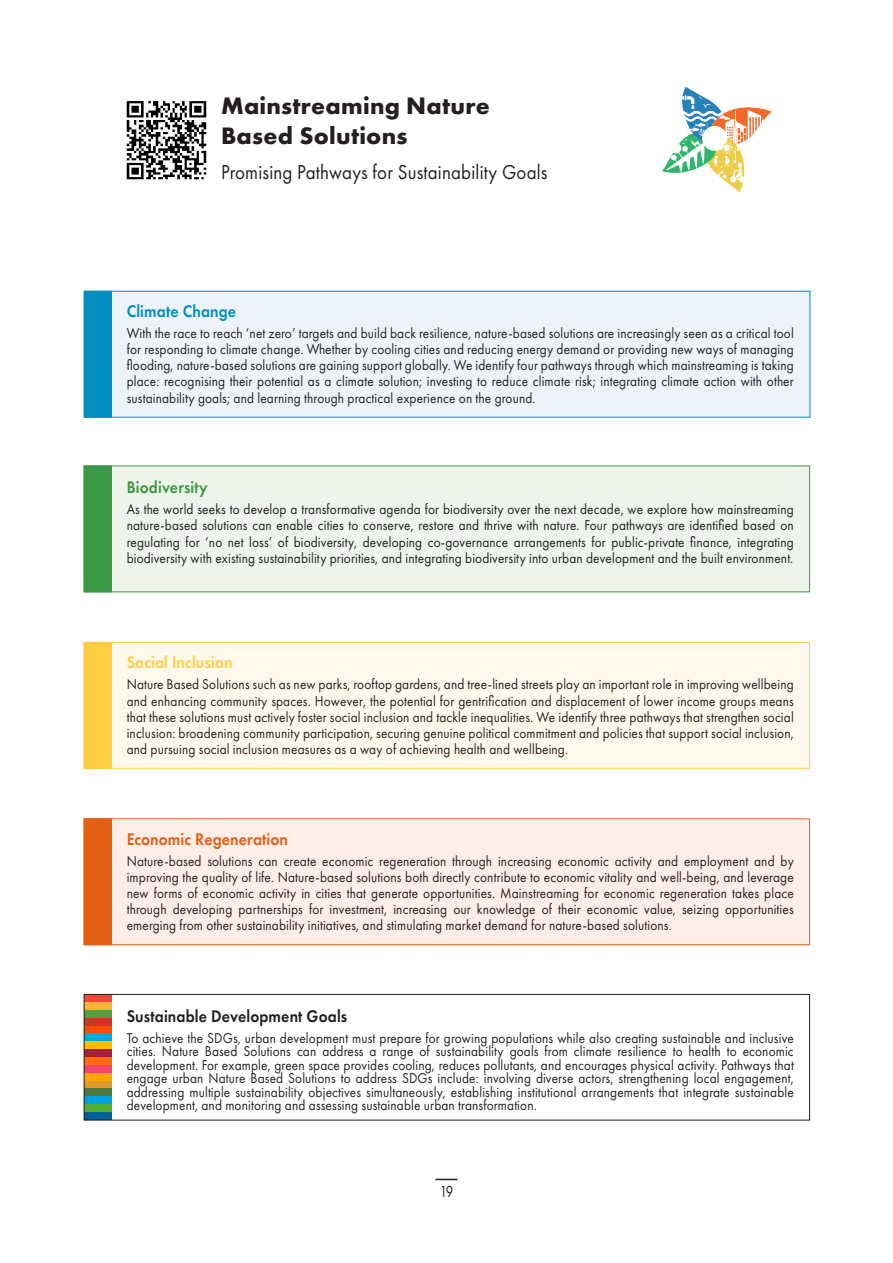
<style>
.page{position:relative;width:893px;height:1263px;background:#fff}
.page>*{position:absolute;margin:0;border:0;box-sizing:border-box;transform-origin:0 0}
.t1{font:700 24.75px/29.7px "Futura PT";letter-spacing:.01em;color:#231f20}
.t2{font:21px "Futura PT";letter-spacing:.01em;color:#231f20;scale:.9 1}
.t3{font:600 17.55px "Futura PT";letter-spacing:.01em;color:#231f20;scale:.9 1}
.t4{font:600 17.55px "Futura PT";letter-spacing:.01em;color:#e25f14;scale:.9 1}
.t5{font:600 17.55px "Futura PT";letter-spacing:.01em;color:#ffcd41;scale:.9 1}
.t6{font:600 17.55px "Futura PT";letter-spacing:.01em;color:#008ec1;scale:.9 1}
.t7{font:600 17.55px "Futura PT";letter-spacing:.01em;color:#3b9844;scale:.9 1}
.t8{font:16.5px "Futura PT";color:#231f20;scale:.8 1}
.t9{font:14.85px/16.2px "Futura PT";letter-spacing:.01em;color:#231f20;text-align:justify;scale:.9 1}
</style>
<div class="page">
<svg style="left:435px;top:1179px;width:23px;height:1px"></svg>
<div style="left:84px;top:994px;width:27px;height:8px;background:#ff4338"></div>
<div style="left:84px;top:1002px;width:27px;height:8px;background:#ffb238"></div>
<div style="left:84px;top:1010px;width:27px;height:8px;background:#519f43"></div>
<div style="left:84px;top:1018px;width:27px;height:8px;background:#d03524"></div>
<div style="left:84px;top:1026px;width:27px;height:7px;background:#ff4c00"></div>
<div style="left:84px;top:1033px;width:27px;height:8px;background:#00add8"></div>
<div style="left:84px;top:1041px;width:27px;height:8px;background:#ffbd00"></div>
<div style="left:84px;top:1049px;width:27px;height:8px;background:#a62035"></div>
<div style="left:84px;top:1057px;width:27px;height:8px;background:#ff6b0d"></div>
<div style="left:84px;top:1065px;width:27px;height:8px;background:#f8436c"></div>
<div style="left:84px;top:1073px;width:27px;height:8px;background:#ffa300"></div>
<div style="left:84px;top:1081px;width:27px;height:7px;background:#e0992d"></div>
<div style="left:84px;top:1088px;width:27px;height:8px;background:#4e763d"></div>
<div style="left:84px;top:1096px;width:27px;height:8px;background:#00a2df"></div>
<div style="left:84px;top:1104px;width:27px;height:8px;background:#4fad2f"></div>
<div style="left:84px;top:1112px;width:27px;height:8px;background:#006198"></div>
<div style="left:84px;top:291px;width:726px;height:126px;background:#eef3f9"></div>
<div style="left:84px;top:291px;width:726px;height:127px;border:1px solid #008ec1"></div>
<div style="left:84px;top:994px;width:726px;height:126px;border:1px solid #231f20"></div>
<div style="left:84px;top:819px;width:726px;height:126px;background:#ffeee7"></div>
<div style="left:84px;top:818px;width:726px;height:127px;border:1px solid #e25f14"></div>
<div style="left:84px;top:642px;width:726px;height:126px;background:#fff9ed"></div>
<div style="left:84px;top:642px;width:726px;height:127px;border:1px solid #ffcd41"></div>
<div style="left:84px;top:466px;width:726px;height:126px;background:#eef4ec"></div>
<div style="left:84px;top:291px;width:27px;height:126px;background:#008ec1"></div>
<div style="left:84px;top:291px;width:28px;height:127px;border:1px solid #008ec1"></div>
<div style="left:84px;top:819px;width:27px;height:126px;background:#e25f14"></div>
<div style="left:84px;top:818px;width:28px;height:127px;border:1px solid #e25f14"></div>
<div style="left:84px;top:642px;width:27px;height:126px;background:#ffcd41"></div>
<div style="left:84px;top:642px;width:28px;height:127px;border:1px solid #ffcd41"></div>
<div style="left:84px;top:466px;width:27px;height:126px;background:#3b9844"></div>
<div style="left:84px;top:465px;width:28px;height:127px;border:1px solid #3b9844"></div>
<svg style="left:662px;top:87px;width:110px;height:106px"></svg>
<img style="left:126px;top:101px;width:81px;height:79px">
<p class="t1" style="left:221px;top:90px;width:270px">Mainstreaming Nature<br>Based Solutions</p>
<p class="t2" style="left:221px;top:159px;width:364px">Promising Pathways for Sustainability Goals</p>
<p class="t6" style="left:127px;top:300px;width:123px">Climate Change</p>
<p class="t9" style="left:127px;top:325px;width:743px">With the race to reach ‘net zero’ targets and build back resilience, nature-based solutions are increasingly seen as a critical tool for responding to climate change. Whether by cooling cities and reducing energy demand or providing new ways of managing flooding, nature-based solutions are gaining support globally. We identify four pathways through which mainstreaming is taking place: recognising their potential as a climate solution; investing to reduce climate risk; integrating climate action with other sustainability goals; and learning through practical experience on the ground.</p>
<p class="t7" style="left:127px;top:476px;width:92px">Biodiversity</p>
<p class="t9" style="left:127px;top:501px;width:743px">As the world seeks to develop a transformative agenda for biodiversity over the next decade, we explore how mainstreaming nature-based solutions can enable cities to conserve, restore and thrive with nature. Four pathways are identified based on regulating for ‘no net loss’ of biodiversity, developing co-governance arrangements for public-private finance, integrating biodiversity with existing sustainability priorities, and integrating biodiversity into urban development and the built environment.</p>
<p class="t5" style="left:127px;top:651px;width:119px">Social Inclusion</p>
<p class="t9" style="left:127px;top:676px;width:743px">Nature Based Solutions such as new parks, rooftop gardens, and tree-lined streets play an important role in improving wellbeing and enhancing community spaces. However, the potential for gentrification and displacement of lower income groups means that these solutions must actively foster social inclusion and tackle inequalities. We identify three pathways that strengthen social inclusion: broadening community participation, securing genuine political commitment and policies that support social inclusion, and pursuing social inclusion measures as a way of achieving health and wellbeing.</p>
<p class="t4" style="left:127px;top:828px;width:181px">Economic Regeneration</p>
<p class="t9" style="left:127px;top:853px;width:743px">Nature-based solutions can create economic regeneration through increasing economic activity and employment and by improving the quality of life. Nature-based solutions both directly contribute to economic vitality and well-being, and leverage new forms of economic activity in cities that generate opportunities. Mainstreaming for economic regeneration takes place through developing partnerships for investment, increasing our knowledge of their economic value, seizing opportunities emerging from other sustainability initiatives, and stimulating market demand for nature-based solutions.</p>
<p class="t3" style="left:127px;top:1005px;width:247px">Sustainable Development Goals</p>
<p class="t9" style="left:127px;top:1031px;width:743px;line-height:13.5px">To achieve the SDGs, urban development must prepare for growing populations while also creating sustainable and inclusive cities. Nature Based Solutions can address a range of sustainability goals from climate resilience to health to economic development. For example, green space provides cooling, reduces pollutants, and encourages physical activity. Pathways that engage urban Nature Based Solutions to address SDGs include: involving diverse actors, strengthening local engagement, addressing multiple sustainability objectives simultaneously, establishing institutional arrangements that integrate sustainable development, and monitoring and assessing sustainable urban transformation.</p>
<p class="t8" style="left:440px;top:1182px;width:18px">19</p>
</div>
